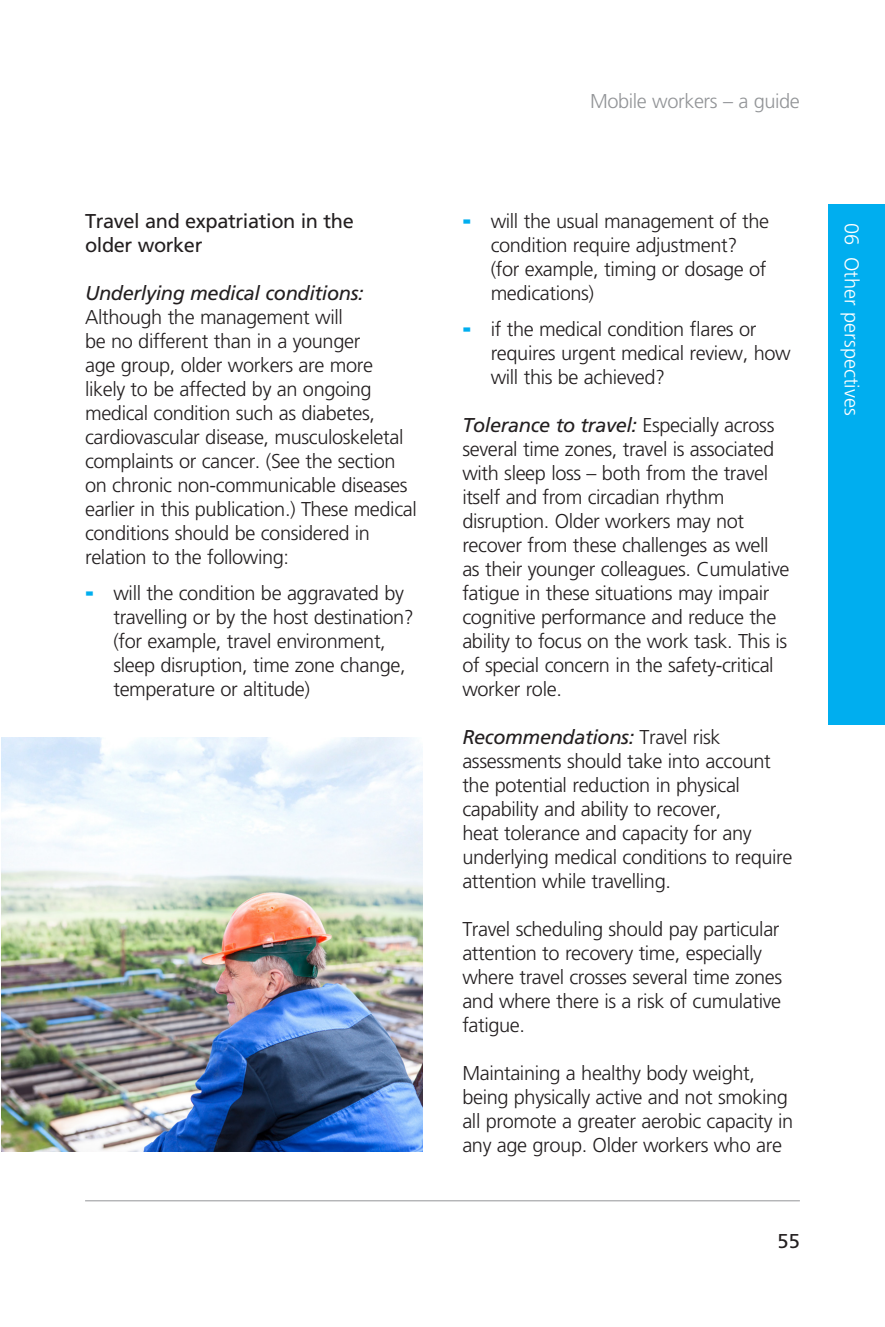
<style>
.page{position:relative;width:885px;height:1327px;background:#fff}
.page>*{position:absolute;margin:0;border:0;box-sizing:border-box;transform-origin:0 0}
.Body_copy_10_12_Fr45{font:300 20px/24px "Frutiger";letter-spacing:-.02em;color:#231f20}
.Body_copy_10_12_Fr45-2{font:20px/24px "Frutiger";letter-spacing:-.02em;color:#231f20}
.t1{font:300 20px "Frutiger";letter-spacing:-.02em;color:#939598}
.Headline_18_22_Fr65B{font:300 20px "Frutiger";color:#fff}
.s1{font-weight:400;font-style:italic}
.s2{font-weight:900;font-size:24px;color:#00aeef}
</style>
<div class="page">
<hr style="left:85px;top:1200px;width:714px;height:1px;background:#939598">
<div style="left:828px;top:204px;width:56px;height:520px;background:#00aeef"></div>
<img style="left:1px;top:737px;width:421px;height:414px">
<p class="Body_copy_10_12_Fr45-2" style="left:85px;top:209px;width:270px">Travel and expatriation in the older worker</p>
<p class="Body_copy_10_12_Fr45" style="left:85px;top:281px;width:333px"><span class="s1">Underlying medical conditions:<br></span>Although the management will<br>be no different than in a younger<br>age group, older workers are more likely to be affected by an ongoing medical condition such as diabetes, cardiovascular disease, musculoskeletal complaints or cancer. (See the section on chronic non-communicable diseases earlier in this publication.) These medical conditions should be considered in relation to the following:</p>
<p class="Body_copy_10_12_Fr45" style="left:113px;top:581px;width:302px;text-indent:-28px"><span class="s2">-</span> will the condition be aggravated by travelling or by the host destination? (for example, travel environment, sleep disruption, time zone change, temperature or altitude)</p>
<p class="t1" style="left:590px;top:90px;width:211px">Mobile workers – a guide</p>
<p class="Body_copy_10_12_Fr45" style="left:490px;top:209px;width:280px;text-indent:-28px"><span class="s2">-</span> will the usual management of the condition require adjustment? (for example, timing or dosage of medications)</p>
<p class="Body_copy_10_12_Fr45" style="left:490px;top:317px;width:301px;text-indent:-28px"><span class="s2">-</span> if the medical condition flares or requires urgent medical review, how will this be achieved?</p>
<p class="Body_copy_10_12_Fr45" style="left:462px;top:413px;width:329px"><span class="s1">Tolerance to travel:</span> Especially across several time zones, travel is associated with sleep loss – both from the travel itself and from circadian rhythm disruption. Older workers may not recover from these challenges as well as their younger colleagues. Cumulative fatigue in these situations may impair cognitive performance and reduce the ability to focus on the work task. This is of special concern in the safety-critical worker role.</p>
<p class="Body_copy_10_12_Fr45" style="left:462px;top:725px;width:332px"><span class="s1">Recommendations:</span> Travel risk assessments should take into account the potential reduction in physical capability and ability to recover,<br>heat tolerance and capacity for any underlying medical conditions to require attention while travelling.</p>
<p class="Body_copy_10_12_Fr45" style="left:462px;top:917px;width:321px">Travel scheduling should pay particular attention to recovery time, especially where travel crosses several time zones and where there is a risk of cumulative fatigue.</p>
<p class="Body_copy_10_12_Fr45" style="left:462px;top:1061px;width:332px">Maintaining a healthy body weight, being physically active and not smoking all promote a greater aerobic capacity in any age group. Older workers who are</p>
<p class="Body_copy_10_12_Fr45-2" style="left:777px;top:1229px;width:24px">55</p>
<p class="Headline_18_22_Fr65B" style="left:862px;top:222px;width:194px;rotate:90deg">06 Other perspectives</p>
</div>
